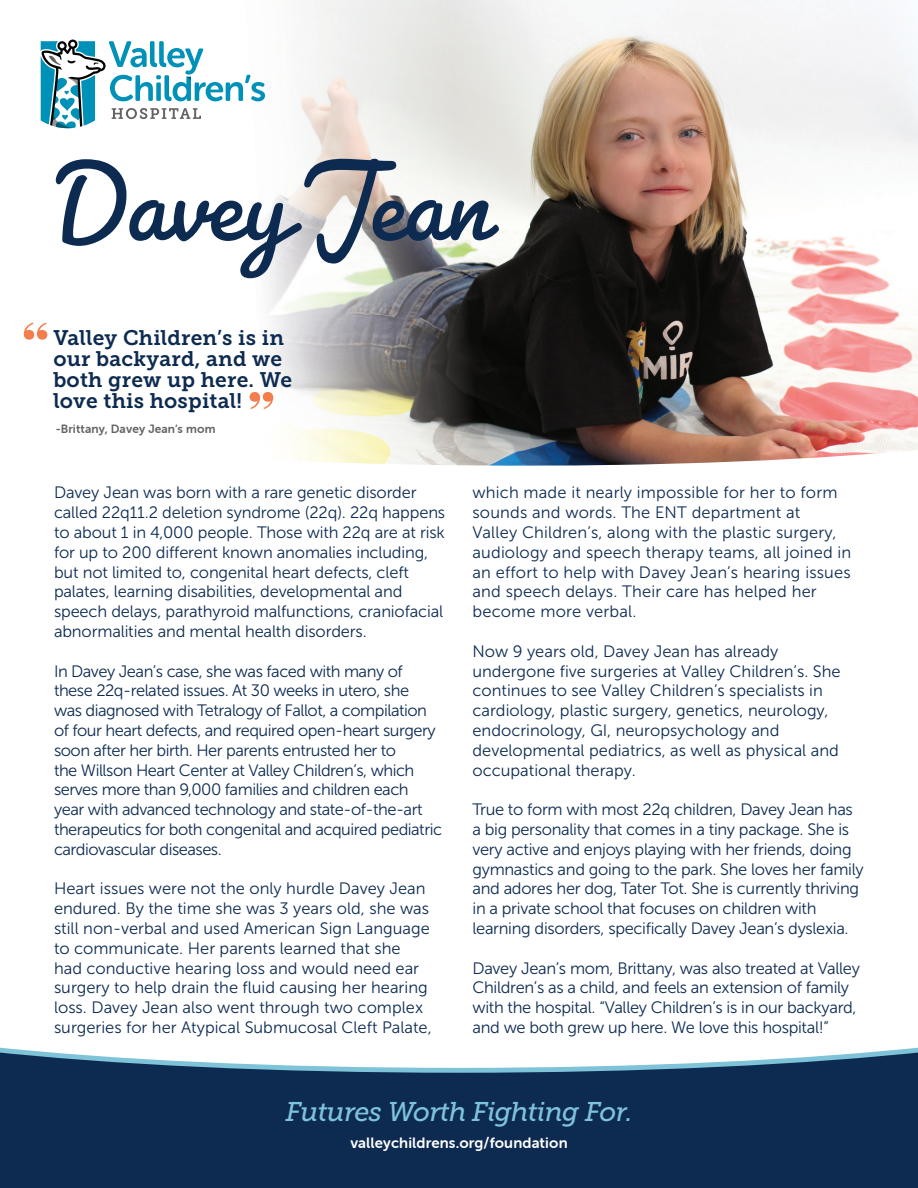
<style>
.page{position:relative;width:918px;height:1188px;background:#fff}
.page>*{position:absolute;margin:0;border:0;box-sizing:border-box;transform-origin:0 0}
.t1{font:120px "Pacifico";color:#0d2b51}
.t2{font:italic 27px "Museo Slab 500";letter-spacing:-.025em;color:#7fc3d9}
.t3{font:21px/21px "Museo Slab 700";letter-spacing:.01em;color:#0d2b51}
.t4{font:16.5px/19.8px "Museo Sans 300";letter-spacing:-.01em;color:#0d2b51}
.t5{font:16.5px/19.8px "Museo Sans 300";letter-spacing:-.03em;color:#0d2b51}
.t6{font:16.5px/19.8px "Museo Sans 300";letter-spacing:.01em;color:#0d2b51}
.t7{font:15px "Museo Sans Rounded 700";letter-spacing:.01em;color:#fff}
.t8{font:12px "Museo Sans Rounded 700";letter-spacing:.01em;color:#636366}
</style>
<div class="page">
<img style="left:529px;top:0;width:389px;height:439px">
<img style="left:249px;top:0;width:280px;height:439px">
<img style="left:293px;top:439px;width:625px;height:27px">
<svg style="left:0;top:1051px;width:918px;height:137px;fill:#0d2b51"></svg>
<svg style="left:41px;top:40px;width:224px;height:88px"></svg>
<svg style="left:24px;top:323px;width:23px;height:17px"></svg>
<svg style="left:250px;top:392px;width:23px;height:17px"></svg>
<h1 class="t1" style="left:54px;top:129px;width:438px">Davey Jean</h1>
<p class="t3" style="left:53px;top:328px;width:241px">Valley Children’s is in our backyard, and we both grew up here. We love this hospital!</p>
<p class="t8" style="left:56px;top:423px;width:161px">-Brittany, Davey Jean’s mom</p>
<p class="t4" style="left:54px;top:483px;width:393px">Davey Jean was born with a rare genetic disorder called 22q11.2 deletion syndrome (22q). 22q happens to about 1 in 4,000 people. Those with 22q are at risk for up to 200 different known anomalies including, but not limited to, congenital heart defects, cleft palates, learning disabilities, developmental and speech delays, parathyroid malfunctions, craniofacial abnormalities and mental health disorders.</p>
<p class="t5" style="left:54px;top:661px;width:390px">In Davey Jean’s case, she was faced with many of these 22q-related issues. At 30 weeks in utero, she<br>was diagnosed with Tetralogy of Fallot, a compilation of four heart defects, and required open-heart surgery soon after her birth. Her parents entrusted her to<br>the Willson Heart Center at Valley Children’s, which serves more than 9,000 families and children each year with advanced technology and state-of-the-art therapeutics for both congenital and acquired pediatric cardiovascular diseases.</p>
<p class="t4" style="left:54px;top:879px;width:379px">Heart issues were not the only hurdle Davey Jean endured. By the time she was 3 years old, she was still non-verbal and used American Sign Language to communicate. Her parents learned that she had conductive hearing loss and would need ear surgery to help drain the fluid causing her hearing loss. Davey Jean also went through two complex surgeries for her Atypical Submucosal Cleft Palate,</p>
<p class="t6" style="left:473px;top:483px;width:380px">which made it nearly impossible for her to form sounds and words. The ENT department at<br>Valley Children’s, along with the plastic surgery, audiology and speech therapy teams, all joined in an effort to help with Davey Jean’s hearing issues and speech delays. Their care has helped her become more verbal.</p>
<p class="t4" style="left:473px;top:641px;width:370px">Now 9 years old, Davey Jean has already undergone five surgeries at Valley Children’s. She continues to see Valley Children’s specialists in cardiology, plastic surgery, genetics, neurology, endocrinology, GI, neuropsychology and developmental pediatrics, as well as physical and occupational therapy.</p>
<p class="t4" style="left:473px;top:800px;width:393px">True to form with most 22q children, Davey Jean has a big personality that comes in a tiny package. She is very active and enjoys playing with her friends, doing gymnastics and going to the park. She loves her family and adores her dog, Tater Tot. She is currently thriving in a private school that focuses on children with learning disorders, specifically Davey Jean’s dyslexia.</p>
<p class="t4" style="left:473px;top:958px;width:389px">Davey Jean’s mom, Brittany, was also treated at Valley Children’s as a child, and feels an extension of family with the hospital. “Valley Children’s is in our backyard, and we both grew up here. We love this hospital!”</p>
<h2 class="t2" style="left:285px;top:1096px;width:349px">Futures Worth Fighting For.</h2>
<p class="t7" style="left:350px;top:1134px;width:219px">valleychildrens.org/foundation</p>
</div>
